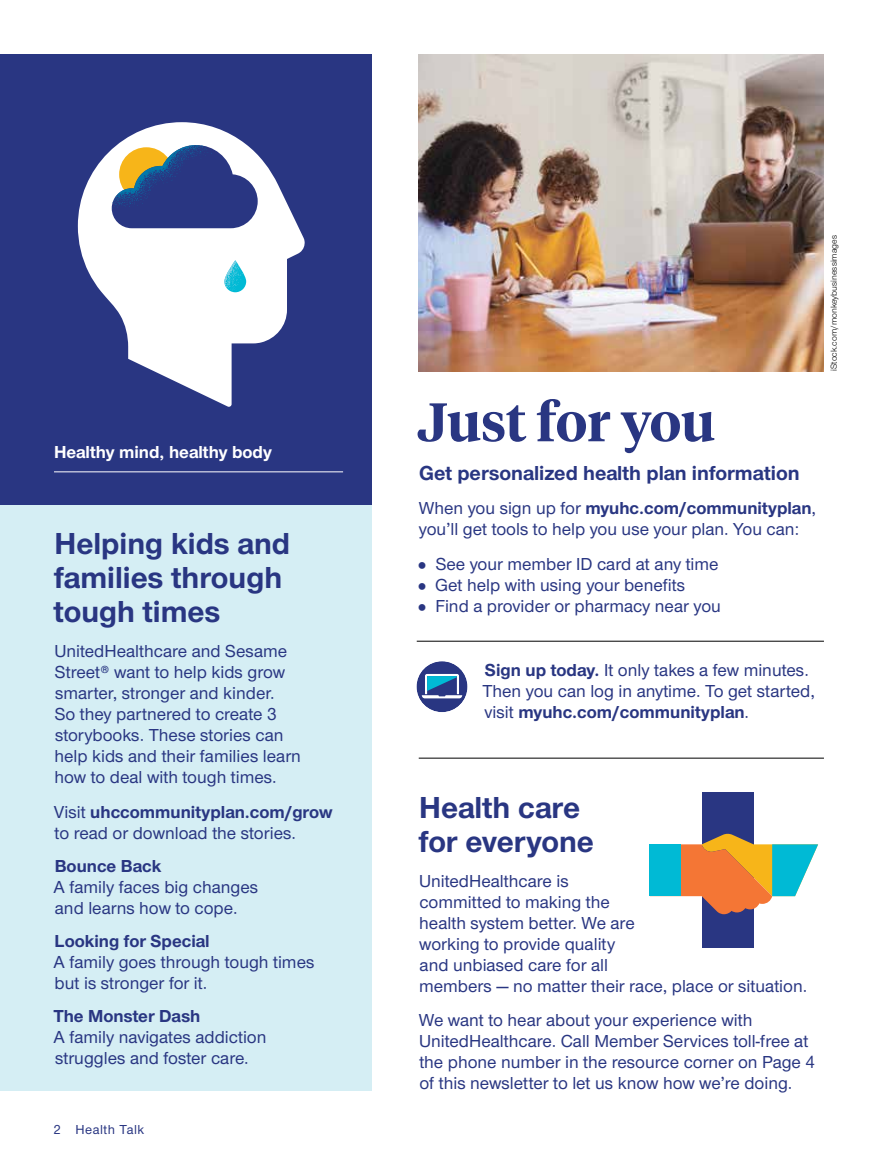
<style>
.page{position:relative;width:878px;height:1161px;background:#fff}
.page>*{position:absolute;margin:0;border:0;box-sizing:border-box;transform-origin:0 0}
.t1{font:600 54px "UHC Serif Headline";color:#293682}
.t2{font:700 31.5px/34.5px "UHC Sans";color:#293682}
.t3{font:700 21px "UHC Sans";color:#293682}
.t4{font:500 18px/21px "UHC Sans";color:#293682}
.t5{font:700 18px "UHC Sans";color:#293682}
.t6{font:700 18px "UHC Sans";color:#fff}
.t7{font:500 13.5px "UHC Sans";letter-spacing:.04em;color:#293682}
.t8{font:9px "UHC Sans";color:#000}
.s1{font-weight:700}
</style>
<div class="page">
<div style="left:0;top:54px;width:371px;height:1037px;background:#d5eef4"></div>
<div style="left:0;top:54px;width:371px;height:451px;background:#293682"></div>
<svg style="left:78px;top:122px;width:227px;height:285px;fill:#fff"></svg>
<svg style="left:112px;top:145px;width:146px;height:83px"></svg>
<svg style="left:224px;top:260px;width:22px;height:32px"></svg>
<hr style="left:54px;top:472px;width:289px;height:1px;background:#fff">
<hr style="left:417px;top:641px;width:406px;height:1px;background:#000">
<div style="left:416px;top:661px;width:51px;height:51px;background:#293682;border-radius:50%"></div>
<svg style="left:422px;top:674px;width:40px;height:24px"></svg>
<hr style="left:418px;top:758px;width:406px;height:1px;background:#000">
<img style="left:418px;top:54px;width:406px;height:317px">
<div style="left:701px;top:793px;width:52px;height:155px;background:#293682"></div>
<svg style="left:650px;top:833px;width:168px;height:81px"></svg>
<p class="t6" style="left:54px;top:440px;width:219px">Healthy mind, healthy body</p>
<h2 class="t2" style="left:54px;top:525px;width:238px">Helping kids and families through tough times</h2>
<p class="t4" style="left:54px;top:640px;width:248px">UnitedHealthcare and Sesame<br>Street® want to help kids grow smarter, stronger and kinder.<br>So they partnered to create 3 storybooks. These stories can help kids and their families learn how to deal with tough times.</p>
<p class="t4" style="left:54px;top:800px;width:280px">Visit <span class="s1">uhccommunityplan.com/grow </span>to read or download the stories.</p>
<p class="t5" style="left:55px;top:853px;width:108px">Bounce Back</p>
<p class="t4" style="left:54px;top:875px;width:206px">A family faces big changes and learns how to cope.</p>
<p class="t5" style="left:55px;top:928px;width:157px">Looking for Special</p>
<p class="t4" style="left:54px;top:950px;width:262px">A family goes through tough times but is stronger for it.</p>
<p class="t5" style="left:53px;top:1003px;width:149px">The Monster Dash</p>
<p class="t4" style="left:54px;top:1025px;width:214px">A family navigates addiction struggles and foster care.</p>
<p class="t7" style="left:54px;top:1120px;width:92px">2 Health Talk</p>
<h1 class="t1" style="left:418px;top:385px;width:299px">Just for you</h1>
<p class="t3" style="left:419px;top:459px;width:382px">Get personalized health plan information</p>
<p class="t4" style="left:419px;top:497px;width:398px">When you sign up for <span class="s1">myuhc.com/communityplan</span>, you’ll get tools to help you use your plan. You can:</p>
<p class="t4" style="left:435px;top:553px;width:287px">See your member ID card at any time<br>Get help with using your benefits<br>Find a provider or pharmacy near you</p>
<p class="t8" style="left:827px;top:371px;width:137px;rotate:-90deg">iStock.com/monkeybusinessimages</p>
<p class="t4" style="left:482px;top:659px;width:334px"><span class="s1">Sign up today.</span> It only takes a few minutes.<br>Then you can log in anytime. To get started, visit <span class="s1">myuhc.com/communityplan</span>.</p>
<h2 class="t2" style="left:419px;top:789px;width:176px">Health care for everyone</h2>
<p class="t4" style="left:419px;top:869px;width:389px">UnitedHealthcare is<br>committed to making the<br>health system better. We are<br>working to provide quality<br>and unbiased care for all<br>members — no matter their race, place or situation.</p>
<p class="t4" style="left:419px;top:1009px;width:398px">We want to hear about your experience with UnitedHealthcare. Call Member Services toll-free at the phone number in the resource corner on Page 4 of this newsletter to let us know how we’re doing.</p>
</div>
